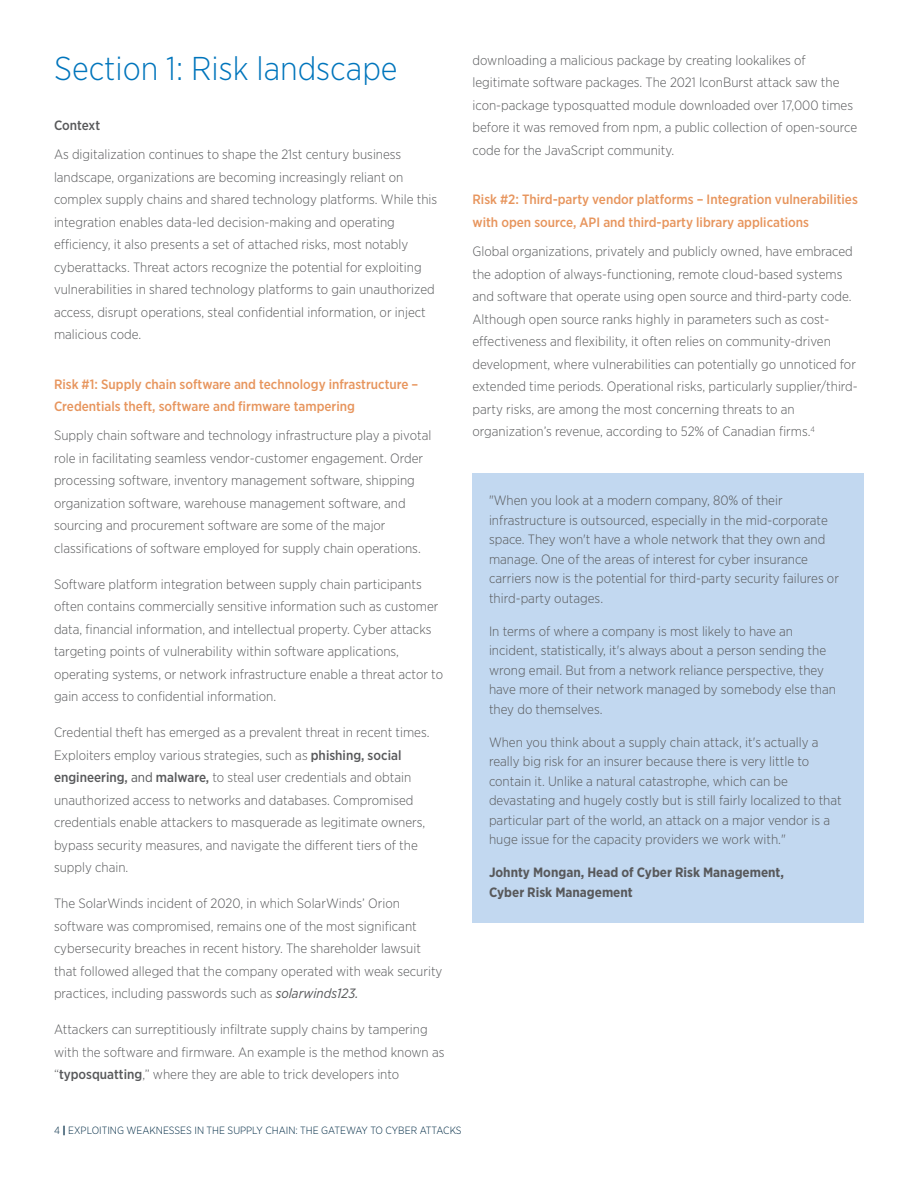
<style>
.page{position:relative;width:918px;height:1188px;background:#fff}
.page>*{position:absolute;margin:0;border:0;box-sizing:border-box;transform-origin:0 0}
.t1{font:300 33px "Gotham Narrow";color:#0075bc}
.t2{font:300 13.5px/22.5px "Gotham Narrow";color:#58595b}
.t3{font:500 13.5px/22.5px "Gotham Narrow";color:#e7955d}
.t4{font:700 13.5px/19.5px "Gotham Narrow";color:#58595b}
.t5{font:500 13.5px "Gotham Narrow";letter-spacing:-.005em;color:#58595b}
.t6{font:300 10.5px "Gotham Narrow";color:#002b45}
.s1{font-weight:500}
.s2{font-weight:400}
.s3{font-weight:400;font-style:italic}
.s4{font-weight:700}
</style>
<div class="page">
<div style="left:472px;top:473px;width:392px;height:449px;background:#c2d8f0"></div>
<h1 class="t1" style="left:54px;top:49px;width:345px">Section 1: Risk landscape</h1>
<p class="t5" style="left:54px;top:117px;width:48px">Context</p>
<p class="t2" style="left:54px;top:143px;width:385px">As digitalization continues to shape the 21st century business landscape, organizations are becoming increasingly reliant on complex supply chains and shared technology platforms. While this integration enables data-led decision-making and operating efficiency, it also presents a set of attached risks, most notably cyberattacks. Threat actors recognize the potential for exploiting vulnerabilities in shared technology platforms to gain unauthorized access, disrupt operations, steal confidential information, or inject malicious code.</p>
<p class="t3" style="left:54px;top:372px;width:366px">Risk #1: Supply chain software and technology infrastructure –<br>Credentials theft, software and firmware tampering</p>
<p class="t2" style="left:54px;top:424px;width:379px">Supply chain software and technology infrastructure play a pivotal role in facilitating seamless vendor-customer engagement. Order processing software, inventory management software, shipping organization software, warehouse management software, and sourcing and procurement software are some of the major classifications of software employed for supply chain operations.</p>
<p class="t2" style="left:54px;top:573px;width:391px">Software platform integration between supply chain participants often contains commercially sensitive information such as customer data, financial information, and intellectual property. Cyber attacks targeting points of vulnerability within software applications, operating systems, or network infrastructure enable a threat actor to gain access to confidential information.</p>
<p class="t2" style="left:54px;top:721px;width:377px">Credential theft has emerged as a prevalent threat in recent times.<br>Exploiters employ various strategies, such as <span class="s1">phishing, social engineering,</span> <span class="s2">and</span> <span class="s1">malware,</span> to steal user credentials and obtain unauthorized access to networks and databases. Compromised credentials enable attackers to masquerade as legitimate owners, bypass security measures, and navigate the different tiers of the supply chain.</p>
<p class="t2" style="left:54px;top:892px;width:390px">The SolarWinds incident of 2020, in which SolarWinds’ Orion software was compromised, remains one of the most significant cybersecurity breaches in recent history. The shareholder lawsuit that followed alleged that the company operated with weak security practices, including passwords such as <span class="s3">solarwinds123.</span></p>
<p class="t2" style="left:54px;top:1018px;width:392px">Attackers can surreptitiously infiltrate supply chains by tampering with the software and firmware. An example is the method known as “<span class="s1">typosquatting</span>,” where they are able to trick developers into</p>
<p class="t2" style="left:472px;top:48px;width:386px">downloading a malicious package by creating lookalikes of legitimate software packages. The 2021 IconBurst attack saw the icon-package typosquatted module downloaded over 17,000 times before it was removed from npm, a public collection of open-source code for the JavaScript community.</p>
<p class="t3" style="left:472px;top:188px;width:387px">Risk #2: Third-party vendor platforms – Integration vulnerabilities with open source, API and third-party library applications</p>
<p class="t2" style="left:472px;top:240px;width:387px">Global organizations, privately and publicly owned, have embraced the adoption of always-functioning, remote cloud-based systems and software that operate using open source and third-party code.<br>Although open source ranks highly in parameters such as cost&shy;effectiveness and flexibility, it often relies on community-driven development, where vulnerabilities can potentially go unnoticed for extended time periods. Operational risks, particularly supplier/third&shy;party risks, are among the most concerning threats to an organization’s revenue, according to 52% of Canadian firms.<sup>4</sup></p>
<p class="t2" style="left:489px;top:491px;width:352px;line-height:19.5px">"When you look at a modern company, 80% of their infrastructure is outsourced, especially in the mid-corporate space. They won't have a whole network that they own and manage. One of the areas of interest for cyber insurance carriers now is the potential for third-party security failures or third-party outages.</p>
<p class="t2" style="left:489px;top:621px;width:348px;line-height:19.5px">In terms of where a company is most likely to have an incident, statistically, it's always about a person sending the wrong email. But from a network reliance perspective, they have more of their network managed by somebody else than they do themselves.</p>
<p class="t2" style="left:489px;top:732px;width:354px;line-height:19.5px">When you think about a supply chain attack, it's actually a really big risk for an insurer because there is very little to contain it. Unlike a natural catastrophe, which can be devastating and hugely costly but is still fairly localized to that particular part of the world, an attack on a major vendor is a huge issue for the capacity providers we work with."</p>
<p class="t4" style="left:489px;top:863px;width:297px">Johnty Mongan, Head of Cyber Risk Management,<br>Cyber Risk Management</p>
<p class="t6" style="left:54px;top:1124px;width:409px">4 <span class="s4">|</span> EXPLOITING WEAKNESSES IN THE SUPPLY CHAIN: THE GATEWAY TO CYBER ATTACKS</p>
</div>
